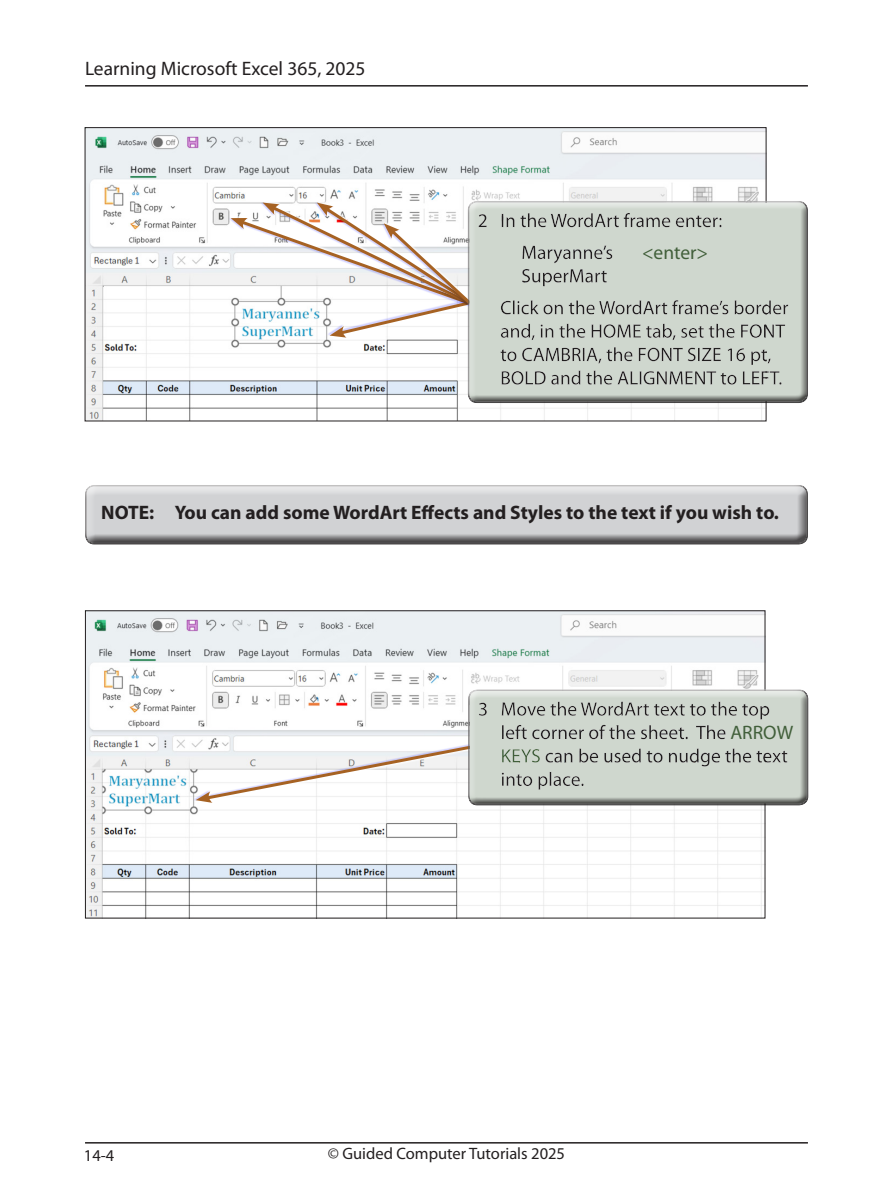
<style>
.page{position:relative;width:893px;height:1191px;background:#fff}
.page>*{position:absolute;margin:0;border:0;box-sizing:border-box;transform-origin:0 0}
.NB_normal{font:700 19.5px "Myriad Pro";color:#231f20}
.t1{font:19.5px "Myriad Pro";color:#231f20}
.t2{font:19.5px "Myriad Pro";color:#415f3a}
.t3{font:16.5px "Myriad Pro";color:#231f20}
</style>
<div class="page">
<hr style="left:85px;top:1142px;width:723px;height:1px;background:#231f20">
<hr style="left:85px;top:85px;width:723px;height:2px;background:#231f20">
<div style="left:85px;top:483px;width:723px;height:55px;background:#fff;opacity:.75"></div>
<div style="left:85px;top:486px;width:723px;height:59px;background:#231f20;opacity:.75"></div>
<img style="left:87px;top:129px;width:677px;height:290px">
<img style="left:87px;top:612px;width:676px;height:304px">
<svg style="left:196px;top:689px;width:272px;height:116px"></svg>
<div style="left:468px;top:689px;width:348px;height:117px;background:#231f20;opacity:.75"></div>
<svg style="left:231px;top:202px;width:237px;height:138px"></svg>
<div style="left:468px;top:202px;width:343px;height:201px;background:#231f20;opacity:.75"></div>
<p class="t1" style="left:85px;top:57px;width:282px">Learning Microsoft Excel 365, 2025</p>
<p class="t2" style="left:642px;top:240px;width:68px">&lt;enter&gt;</p>
<p class="NB_normal" style="left:101px;top:500px;width:679px">NOTE: You can add some WordArt Effects and Styles to the text if you wish to.</p>
<p class="t3" style="left:84px;top:1144px;width:32px">14-4</p>
<p class="t3" style="left:328px;top:1143px;width:239px">© Guided Computer Tutorials 2025</p>
<p class="t2" style="left:730px;top:720px;width:64px">ARROW</p>
</div>
